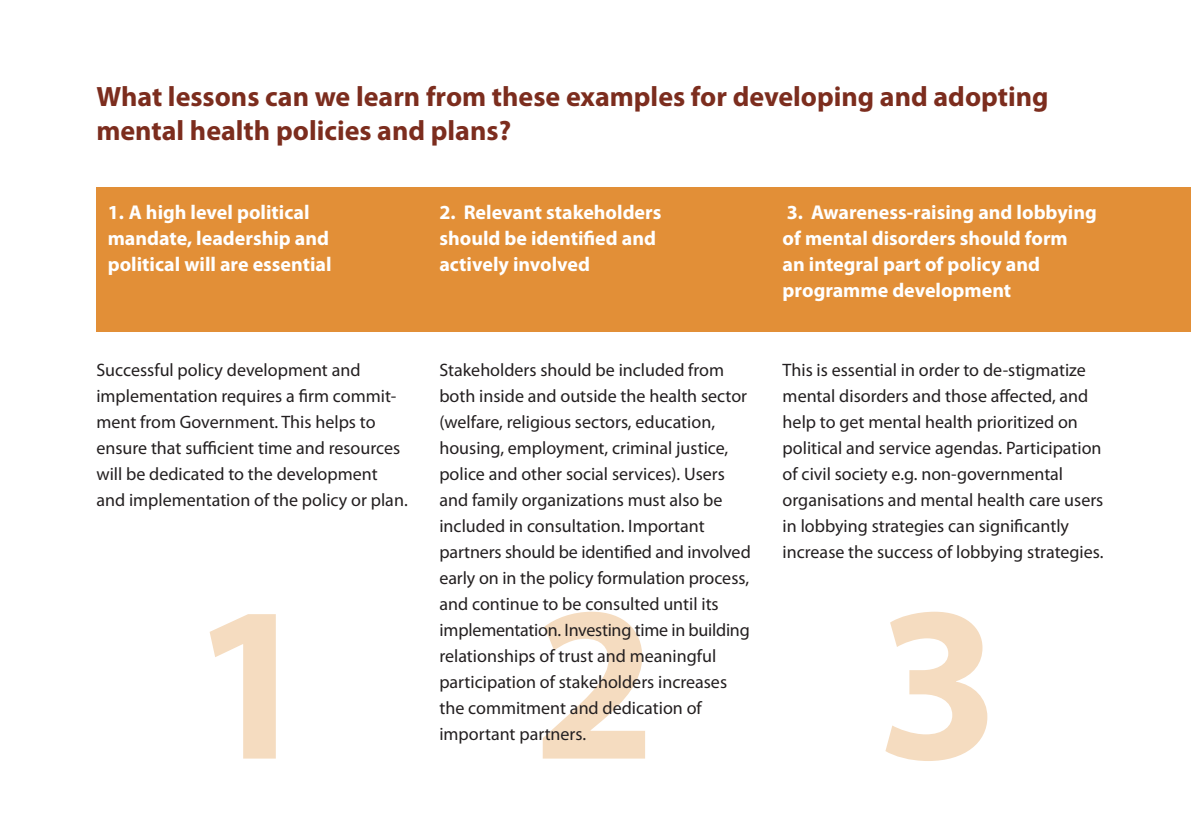
<style>
.page{position:relative;width:1191px;height:840px;background:#fff}
.page>*{position:absolute;margin:0;border:0;box-sizing:border-box;transform-origin:0 0}
.t1{font:700 222px "Myriad Pro";color:#f5dcc0}
.t2{font:700 28px/34px "Myriad Pro";color:#7c2d1e}
.t3{font:700 20px/26px "Myriad Pro";color:#fff}
.t4{font:18px/26px "Myriad Pro";color:#231f20}
</style>
<div class="page">
<div style="left:96px;top:187px;width:1095px;height:144px;background:#e28f37"></div>
<h2 class="t2" style="left:96px;top:82px;width:953px">What lessons can we learn from these examples for developing and adopting mental health policies and plans?</h2>
<p class="t3" style="left:108px;top:201px;width:225px">1. A high level political mandate, leadership and political will are essential</p>
<p class="t3" style="left:439px;top:201px;width:223px">2. Relevant stakeholders should be identified and actively involved</p>
<p class="t3" style="left:782px;top:201px;width:316px">3. Awareness-raising and lobbying of mental disorders should form<br>an integral part of policy and programme development</p>
<p class="t4" style="left:96px;top:357px;width:313px">Successful policy development and implementation requires a firm commit&shy;ment from Government. This helps to ensure that sufficient time and resources will be dedicated to the development and implementation of the policy or plan.</p>
<p class="t4" style="left:439px;top:357px;width:313px">Stakeholders should be included from both inside and outside the health sector (welfare, religious sectors, education, housing, employment, criminal justice, police and other social services). Users and family organizations must also be included in consultation. Important partners should be identified and involved early on in the policy formulation process, and continue to be consulted until its implementation. Investing time in building relationships of trust and meaningful participation of stakeholders increases the commitment and dedication of important partners.</p>
<p class="t4" style="left:782px;top:357px;width:322px">This is essential in order to de-stigmatize mental disorders and those affected, and help to get mental health prioritized on political and service agendas. Participation of civil society e.g. non-governmental organisations and mental health care users in lobbying strategies can significantly increase the success of lobbying strategies.</p>
<h1 class="t1" style="left:191px;top:600px;width:811px">123</h1>
</div>
